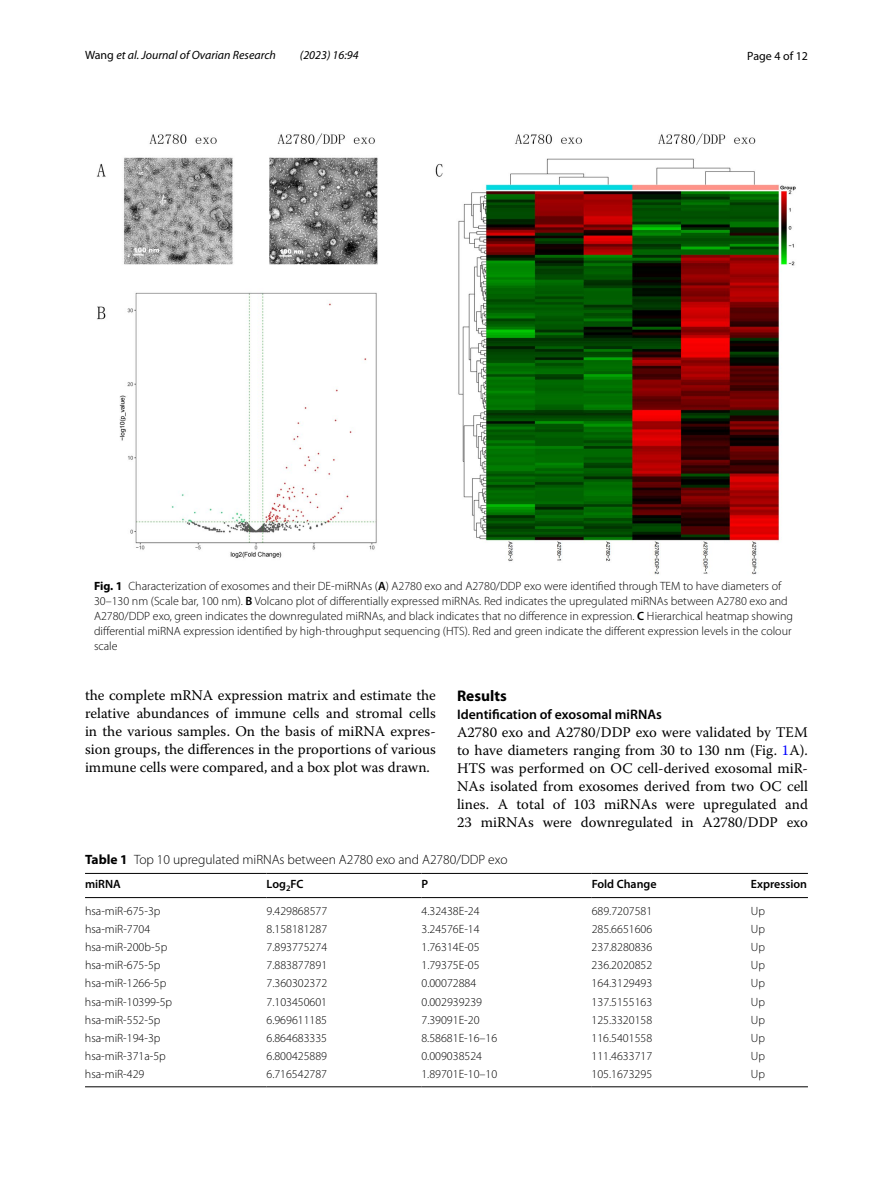
<style>
.page{position:relative;width:893px;height:1187px;background:#fff}
.page>*{position:absolute;margin:0;border:0;box-sizing:border-box;transform-origin:0 0}
.t1{font:700 15.45px "Myriad Pro";color:#000}
.t2{font:14.7px/18px "Warnock Pro";color:#000;text-align:justify}
.t3{font:600 13.8px "Myriad Pro";color:#000}
.t4{font:300 13.5px "Myriad Pro";color:#000}
.t5{font:300 12px/15px "Myriad Pro";color:#000}
.t6{font:italic 12px "Myriad Pro";color:#000}
.t7{font:600 12px "Myriad Pro";color:#000}
.t8{font:12px "Myriad Pro";color:#000}
.s1{font-style:normal}
.s2{font-weight:700}
.s3{font-weight:600}
.s4{color:#00f}
</style>
<div class="page">
<img style="left:96px;top:133px;width:700px;height:442px">
<hr style="left:85px;top:873px;width:182px;height:1px;background:#000">
<hr style="left:85px;top:897px;width:182px;height:1px;background:#000">
<hr style="left:267px;top:873px;width:155px;height:1px;background:#000">
<hr style="left:267px;top:897px;width:155px;height:1px;background:#000">
<hr style="left:422px;top:873px;width:170px;height:1px;background:#000">
<hr style="left:422px;top:897px;width:170px;height:1px;background:#000">
<hr style="left:592px;top:873px;width:159px;height:1px;background:#000">
<hr style="left:592px;top:897px;width:159px;height:1px;background:#000">
<hr style="left:751px;top:873px;width:57px;height:1px;background:#000">
<hr style="left:751px;top:897px;width:57px;height:1px;background:#000">
<hr style="left:85px;top:1086px;width:182px;height:1px;background:#000">
<hr style="left:267px;top:1086px;width:155px;height:1px;background:#000">
<hr style="left:422px;top:1086px;width:170px;height:1px;background:#000">
<hr style="left:592px;top:1086px;width:159px;height:1px;background:#000">
<hr style="left:751px;top:1086px;width:57px;height:1px;background:#000">
<p class="t6" style="left:85px;top:48px;width:192px"><span class="s1">Wang</span> et al. Journal of Ovarian Research</p>
<p class="t6" style="left:300px;top:48px;width:60px">(2023) 16:94</p>
<p class="t8" style="left:747px;top:48px;width:62px">Page 4 of 12</p>
<p class="t5" style="left:94px;top:579px;width:700px"><span class="s2">Fig. 1</span> Characterization of exosomes and their DE-miRNAs (<span class="s3">A</span>) A2780 exo and A2780/DDP exo were identified through TEM to have diameters of 30–130 nm (Scale bar, 100 nm). <span class="s3">B</span> Volcano plot of differentially expressed miRNAs. Red indicates the upregulated miRNAs between A2780 exo and A2780/DDP exo, green indicates the downregulated miRNAs, and black indicates that no difference in expression. <span class="s3">C</span> Hierarchical heatmap showing differential miRNA expression identified by high-throughput sequencing (HTS). Red and green indicate the different expression levels in the colour scale</p>
<p class="t2" style="left:85px;top:685px;width:352px">the complete mRNA expression matrix and estimate the relative abundances of immune cells and stromal cells in the various samples. On the basis of miRNA expres&shy;sion groups, the differences in the proportions of various immune cells were compared, and a box plot was drawn.</p>
<p class="t1" style="left:457px;top:685px;width:51px">Results</p>
<p class="t3" style="left:457px;top:705px;width:206px">Identification of exosomal miRNAs</p>
<p class="t2" style="left:457px;top:722px;width:352px">A2780 exo and A2780/DDP exo were validated by TEM to have diameters ranging from 30 to 130 nm (Fig. <span class="s4">1</span>A).<br>HTS was performed on OC cell-derived exosomal miR-NAs isolated from exosomes derived from two OC cell lines. A total of 103 miRNAs were upregulated and 23 miRNAs were downregulated in A2780/DDP exo</p>
<p class="t4" style="left:85px;top:851px;width:424px"><span class="s2">Table 1</span> Top 10 upregulated miRNAs between A2780 exo and A2780/DDP exo</p>
<p class="t7" style="left:85px;top:876px;width:37px">miRNA</p>
<p class="t7" style="left:267px;top:876px;width:39px">Log<sub>2</sub>FC</p>
<p class="t7" style="left:422px;top:876px;width:8px">P</p>
<p class="t7" style="left:592px;top:876px;width:66px">Fold Change</p>
<p class="t7" style="left:751px;top:876px;width:58px">Expression</p>
<p class="t5" style="left:85px;top:903px;width:77px">hsa-miR-675-3p</p>
<p class="t5" style="left:267px;top:903px;width:62px">9.429868577</p>
<p class="t5" style="left:422px;top:903px;width:60px">4.32438E-24</p>
<p class="t5" style="left:592px;top:903px;width:62px">689.7207581</p>
<p class="t5" style="left:751px;top:903px;width:16px">Up</p>
<p class="t5" style="left:85px;top:921px;width:67px">hsa-miR-7704</p>
<p class="t5" style="left:267px;top:921px;width:62px">8.158181287</p>
<p class="t5" style="left:421px;top:921px;width:60px">3.24576E-14</p>
<p class="t5" style="left:592px;top:921px;width:62px">285.6651606</p>
<p class="t5" style="left:751px;top:921px;width:16px">Up</p>
<p class="t5" style="left:85px;top:939px;width:84px">hsa-miR-200b-5p</p>
<p class="t5" style="left:267px;top:939px;width:62px">7.893775274</p>
<p class="t5" style="left:421px;top:939px;width:60px">1.76314E-05</p>
<p class="t5" style="left:592px;top:939px;width:62px">237.8280836</p>
<p class="t5" style="left:751px;top:939px;width:16px">Up</p>
<p class="t5" style="left:85px;top:957px;width:77px">hsa-miR-675-5p</p>
<p class="t5" style="left:267px;top:957px;width:62px">7.883877891</p>
<p class="t5" style="left:421px;top:957px;width:60px">1.79375E-05</p>
<p class="t5" style="left:592px;top:957px;width:62px">236.2020852</p>
<p class="t5" style="left:751px;top:957px;width:16px">Up</p>
<p class="t5" style="left:85px;top:975px;width:83px">hsa-miR-1266-5p</p>
<p class="t5" style="left:267px;top:975px;width:62px">7.360302372</p>
<p class="t5" style="left:421px;top:975px;width:56px">0.00072884</p>
<p class="t5" style="left:592px;top:975px;width:62px">164.3129493</p>
<p class="t5" style="left:751px;top:975px;width:16px">Up</p>
<p class="t5" style="left:85px;top:994px;width:89px">hsa-miR-10399-5p</p>
<p class="t5" style="left:267px;top:994px;width:62px">7.103450601</p>
<p class="t5" style="left:421px;top:994px;width:62px">0.002939239</p>
<p class="t5" style="left:592px;top:994px;width:62px">137.5155163</p>
<p class="t5" style="left:751px;top:994px;width:16px">Up</p>
<p class="t5" style="left:85px;top:1012px;width:77px">hsa-miR-552-5p</p>
<p class="t5" style="left:266px;top:1012px;width:62px">6.969611185</p>
<p class="t5" style="left:421px;top:1012px;width:60px">7.39091E-20</p>
<p class="t5" style="left:592px;top:1012px;width:62px">125.3320158</p>
<p class="t5" style="left:751px;top:1012px;width:16px">Up</p>
<p class="t5" style="left:85px;top:1030px;width:77px">hsa-miR-194-3p</p>
<p class="t5" style="left:266px;top:1030px;width:62px">6.864683335</p>
<p class="t5" style="left:421px;top:1030px;width:77px">8.58681E-16–16</p>
<p class="t5" style="left:592px;top:1030px;width:62px">116.5401558</p>
<p class="t5" style="left:751px;top:1030px;width:16px">Up</p>
<p class="t5" style="left:85px;top:1048px;width:82px">hsa-miR-371a-5p</p>
<p class="t5" style="left:266px;top:1048px;width:62px">6.800425889</p>
<p class="t5" style="left:421px;top:1048px;width:62px">0.009038524</p>
<p class="t5" style="left:592px;top:1048px;width:62px">111.4633717</p>
<p class="t5" style="left:751px;top:1048px;width:16px">Up</p>
<p class="t5" style="left:85px;top:1066px;width:61px">hsa-miR-429</p>
<p class="t5" style="left:266px;top:1066px;width:62px">6.716542787</p>
<p class="t5" style="left:421px;top:1066px;width:77px">1.89701E-10–10</p>
<p class="t5" style="left:592px;top:1066px;width:62px">105.1673295</p>
<p class="t5" style="left:751px;top:1066px;width:16px">Up</p>
</div>
